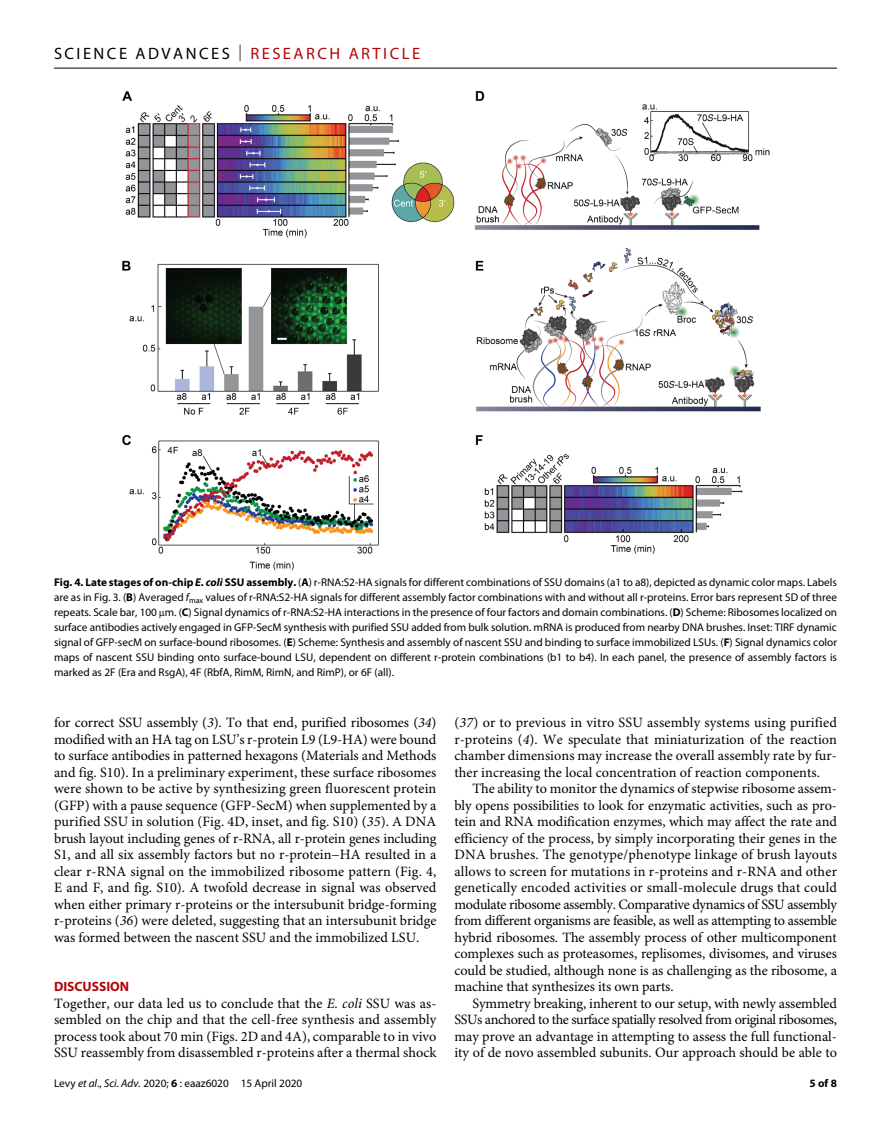
<style>
.page{position:relative;width:891px;height:1134px;background:#fff}
.page>*{position:absolute;margin:0;border:0;box-sizing:border-box;transform-origin:0 0}
.t1{font:16.5px "Myriad Pro";letter-spacing:.15em;color:#000}
.t2{font:14.25px/16.5px "Minion Pro";color:#000;text-align:justify}
.t3{font:700 13.5px "Myriad Pro";color:#b10508}
.t4{font:11.25px/15px "Myriad Pro";color:#000;text-align:justify}
.t5{font:700 11.25px "Myriad Pro";color:#000}
.s1{font-weight:300}
.s2{color:#b10508}
.s3{font-weight:700}
.s4{font-weight:700;font-style:italic}
.s5{font-style:italic}
</style>
<div class="page">
<hr style="left:54px;top:68px;width:783px;height:1px;background:#000">
<img style="left:122px;top:91px;width:647px;height:479px">
<p class="t1" style="left:54px;top:40px;width:368px">SCIENCE ADVANCES <span class="s1">|</span> <span class="s2">RESEARCH ARTICLE</span></p>
<p class="t4" style="left:54px;top:575px;width:785px"><span class="s3">Fig. 4. Late stages of on-chip</span> <span class="s4">E. coli</span> <span class="s3">SSU assembly.</span> (<span class="s3">A</span>) r-RNA:S2-HA signals for different combinations of SSU domains (a1 to a8), depicted as dynamic color maps. Labels are as in Fig. 3. (<span class="s3">B</span>) Averaged <span class="s5">f</span><sub>max</sub> values of r-RNA:S2-HA signals for different assembly factor combinations with and without all r-proteins. Error bars represent SD of three repeats. Scale bar, 100 m. (<span class="s3">C</span>) Signal dynamics of r-RNA:S2-HA interactions in the presence of four factors and domain combinations. (<span class="s3">D</span>) Scheme: Ribosomes localized on surface antibodies actively engaged in GFP-SecM synthesis with purified SSU added from bulk solution. mRNA is produced from nearby DNA brushes. Inset: TIRF dynamic signal of GFP-secM on surface-bound ribosomes. (<span class="s3">E</span>) Scheme: Synthesis and assembly of nascent SSU and binding to surface immobilized LSUs. (<span class="s3">F</span>) Signal dynamics color maps of nascent SSU binding onto surface-bound LSU, dependent on different r-protein combinations (b1 to b4). In each panel, the presence of assembly factors is marked as 2F (Era and RsgA), 4F (RbfA, RimM, RimN, and RimP), or 6F (all).</p>
<p class="t2" style="left:54px;top:716px;width:384px">for correct SSU assembly (<span class="s5">3</span>). To that end, purified ribosomes (<span class="s5">34</span>) modified with an HA tag on LSU’s r-protein L9 (L9-HA) were bound to surface antibodies in patterned hexagons (Materials and Methods and fig. S10). In a preliminary experiment, these surface ribosomes were shown to be active by synthesizing green fluorescent protein (GFP) with a pause sequence (GFP-SecM) when supplemented by a purified SSU in solution (Fig. 4D, inset, and fig. S10) (<span class="s5">35</span>). A DNA brush layout including genes of r-RNA, all r-protein genes including S1, and all six assembly factors but no r-protein−HA resulted in a clear r-RNA signal on the immobilized ribosome pattern (Fig. 4, E and F, and fig. S10). A twofold decrease in signal was observed when either primary r-proteins or the intersubunit bridge-forming r-proteins (<span class="s5">36</span>) were deleted, suggesting that an intersubunit bridge was formed between the nascent SSU and the immobilized LSU.</p>
<p class="t3" style="left:54px;top:976px;width:77px">DISCUSSION</p>
<p class="t2" style="left:54px;top:996px;width:384px">Together, our data led us to conclude that the <span class="s5">E. coli</span> SSU was as&shy;sembled on the chip and that the cell-free synthesis and assembly process took about 70 min (Figs. 2D and 4A), comparable to in vivo SSU reassembly from disassembled r-proteins after a thermal shock</p>
<p class="t4" style="left:54px;top:1076px;width:250px">Levy <span class="s5">et al</span>., <span class="s5">Sci. Adv.</span> 2020; <span class="s3">6</span> : eaaz6020 15 April 2020</p>
<p class="t2" style="left:454px;top:716px;width:384px">(<span class="s5">37</span>) or to previous in vitro SSU assembly systems using purified r-proteins (<span class="s5">4</span>). We speculate that miniaturization of the reaction chamber dimensions may increase the overall assembly rate by fur&shy;ther increasing the local concentration of reaction components.</p>
<p class="t2" style="left:454px;top:782px;width:384px;text-indent:18px">The ability to monitor the dynamics of stepwise ribosome assem&shy;bly opens possibilities to look for enzymatic activities, such as pro&shy;tein and RNA modification enzymes, which may affect the rate and efficiency of the process, by simply incorporating their genes in the DNA brushes. The genotype/phenotype linkage of brush layouts allows to screen for mutations in r-proteins and r-RNA and other genetically encoded activities or small-molecule drugs that could modulate ribosome assembly. Comparative dynamics of SSU assembly from different organisms are feasible, as well as attempting to assemble hybrid ribosomes. The assembly process of other multicomponent complexes such as proteasomes, replisomes, divisomes, and viruses could be studied, although none is as challenging as the ribosome, a machine that synthesizes its own parts.</p>
<p class="t2" style="left:454px;top:996px;width:384px;text-indent:18px">Symmetry breaking, inherent to our setup, with newly assembled SSUs anchored to the surface spatially resolved from original ribosomes, may prove an advantage in attempting to assess the full functional&shy;ity of de novo assembled subunits. Our approach should be able to</p>
<p class="t5" style="left:810px;top:1074px;width:29px">5 of 8</p>
</div>
